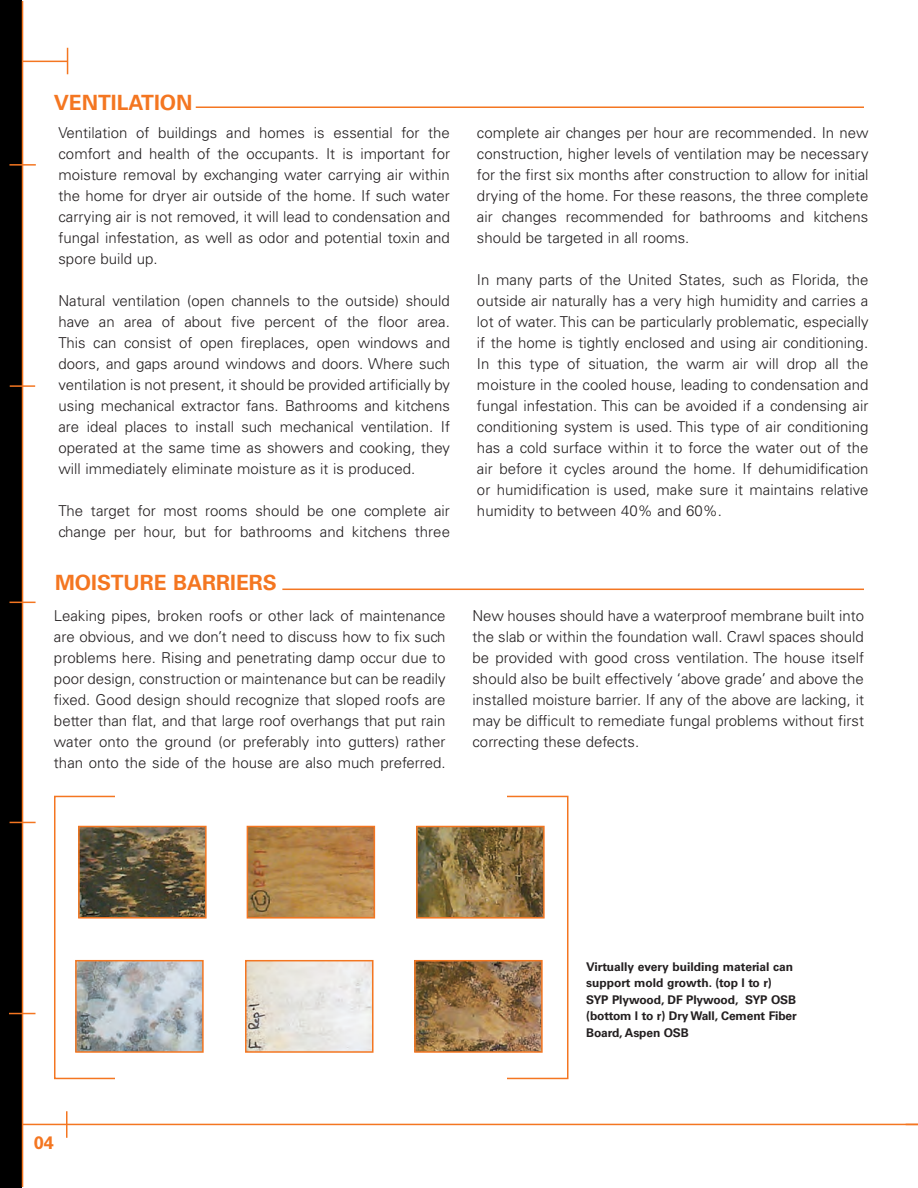
<style>
.page{position:relative;width:918px;height:1188px;background:#fff}
.page>*{position:absolute;margin:0;border:0;box-sizing:border-box;transform-origin:0 0}
.t1{font:700 21px "Univers";color:#f47621}
.t2{font:700 18px "Univers";color:#f47621}
.t3{font:300 15px/21px "Univers";color:#231f20;text-align:justify}
.t4{font:700 12px/16.5px "Univers";letter-spacing:-.01em;color:#231f20}
</style>
<div class="page">
<div style="left:0;top:0;width:22px;height:1188px;background:#000"></div>
<hr style="left:22px;top:1px;width:1px;height:1186px;background:#f47621">
<svg style="left:10px;top:822px;width:26px;height:1px"></svg>
<hr style="left:10px;top:385px;width:25px;height:2px;background:#f47621">
<hr style="left:9px;top:164px;width:27px;height:2px;background:#f47621">
<svg style="left:10px;top:602px;width:26px;height:1px"></svg>
<hr style="left:22px;top:61px;width:46px;height:1px;background:#f47621">
<svg style="left:9px;top:1013px;width:26px;height:1px"></svg>
<svg style="left:67px;top:48px;width:1px;height:26px"></svg>
<hr style="left:22px;top:1124px;width:896px;height:1px;background:#f47621">
<hr style="left:66px;top:1111px;width:2px;height:27px;background:#f47621">
<div style="left:54px;top:796px;width:514px;height:283px;background:#fff;border:2px solid #f47621"></div>
<img style="left:81px;top:829px;width:123px;height:87px">
<div style="left:78px;top:826px;width:129px;height:93px;border:2px solid #f47621"></div>
<img style="left:250px;top:829px;width:122px;height:87px">
<div style="left:247px;top:826px;width:128px;height:93px;border:2px solid #f47621"></div>
<img style="left:419px;top:829px;width:123px;height:87px">
<div style="left:416px;top:826px;width:129px;height:93px;border:2px solid #f47621"></div>
<img style="left:78px;top:963px;width:123px;height:87px">
<div style="left:75px;top:960px;width:129px;height:93px;border:2px solid #f47621"></div>
<img style="left:248px;top:963px;width:123px;height:87px">
<div style="left:245px;top:960px;width:129px;height:93px;border:2px solid #f47621"></div>
<img style="left:417px;top:963px;width:123px;height:87px">
<div style="left:414px;top:960px;width:129px;height:93px;border:2px solid #f47621"></div>
<div style="left:115px;top:792px;width:392px;height:11px;background:#fff"></div>
<div style="left:115px;top:1072px;width:392px;height:11px;background:#fff"></div>
<hr style="left:282px;top:589px;width:582px;height:1px;background:#f47621">
<hr style="left:196px;top:106px;width:668px;height:2px;background:#f47621">
<h1 class="t1" style="left:54px;top:90px;width:140px">VENTILATION</h1>
<p class="t3" style="left:58px;top:122px;width:393px">Ventilation of buildings and homes is essential for the comfort and health of the occupants. It is important for moisture removal by exchanging water carrying air within the home for dryer air outside of the home. If such water carrying air is not removed, it will lead to condensation and fungal infestation, as well as odor and potential toxin and spore build up.</p>
<p class="t3" style="left:58px;top:290px;width:393px">Natural ventilation (open channels to the outside) should have an area of about five percent of the floor area.<br>This can consist of open fireplaces, open windows and doors, and gaps around windows and doors. Where such ventilation is not present, it should be provided artificially by using mechanical extractor fans. Bathrooms and kitchens are ideal places to install such mechanical ventilation. If operated at the same time as showers and cooking, they will immediately eliminate moisture as it is produced.</p>
<p class="t3" style="left:58px;top:500px;width:393px">The target for most rooms should be one complete air change per hour, but for bathrooms and kitchens three</p>
<h1 class="t1" style="left:55px;top:571px;width:223px">MOISTURE BARRIERS</h1>
<p class="t3" style="left:477px;top:122px;width:393px">complete air changes per hour are recommended. In new construction, higher levels of ventilation may be necessary for the first six months after construction to allow for initial drying of the home. For these reasons, the three complete air changes recommended for bathrooms and kitchens should be targeted in all rooms.</p>
<p class="t3" style="left:477px;top:269px;width:393px">In many parts of the United States, such as Florida, the outside air naturally has a very high humidity and carries a lot of water. This can be particularly problematic, especially if the home is tightly enclosed and using air conditioning.<br>In this type of situation, the warm air will drop all the moisture in the cooled house, leading to condensation and fungal infestation. This can be avoided if a condensing air conditioning system is used. This type of air conditioning has a cold surface within it to force the water out of the air before it cycles around the home. If dehumidification or humidification is used, make sure it maintains relative humidity to between 40% and 60%.</p>
<p class="t3" style="left:54px;top:605px;width:393px">Leaking pipes, broken roofs or other lack of maintenance are obvious, and we don’t need to discuss how to fix such problems here. Rising and penetrating damp occur due to poor design, construction or maintenance but can be readily fixed. Good design should recognize that sloped roofs are better than flat, and that large roof overhangs that put rain water onto the ground (or preferably into gutters) rather than onto the side of the house are also much preferred.</p>
<p class="t3" style="left:472px;top:605px;width:393px">New houses should have a waterproof membrane built into the slab or within the foundation wall. Crawl spaces should be provided with good cross ventilation. The house itself should also be built effectively ‘above grade’ and above the installed moisture barrier. If any of the above are lacking, it may be difficult to remediate fungal problems without first correcting these defects.</p>
<p class="t2" style="left:34px;top:1132px;width:22px">04</p>
<p class="t4" style="left:586px;top:958px;width:212px">Virtually every building material can support mold growth. (top l to r)<br>SYP Plywood, DF Plywood, SYP OSB (bottom l to r) Dry Wall, Cement Fiber<br>Board, Aspen OSB</p>
</div>
